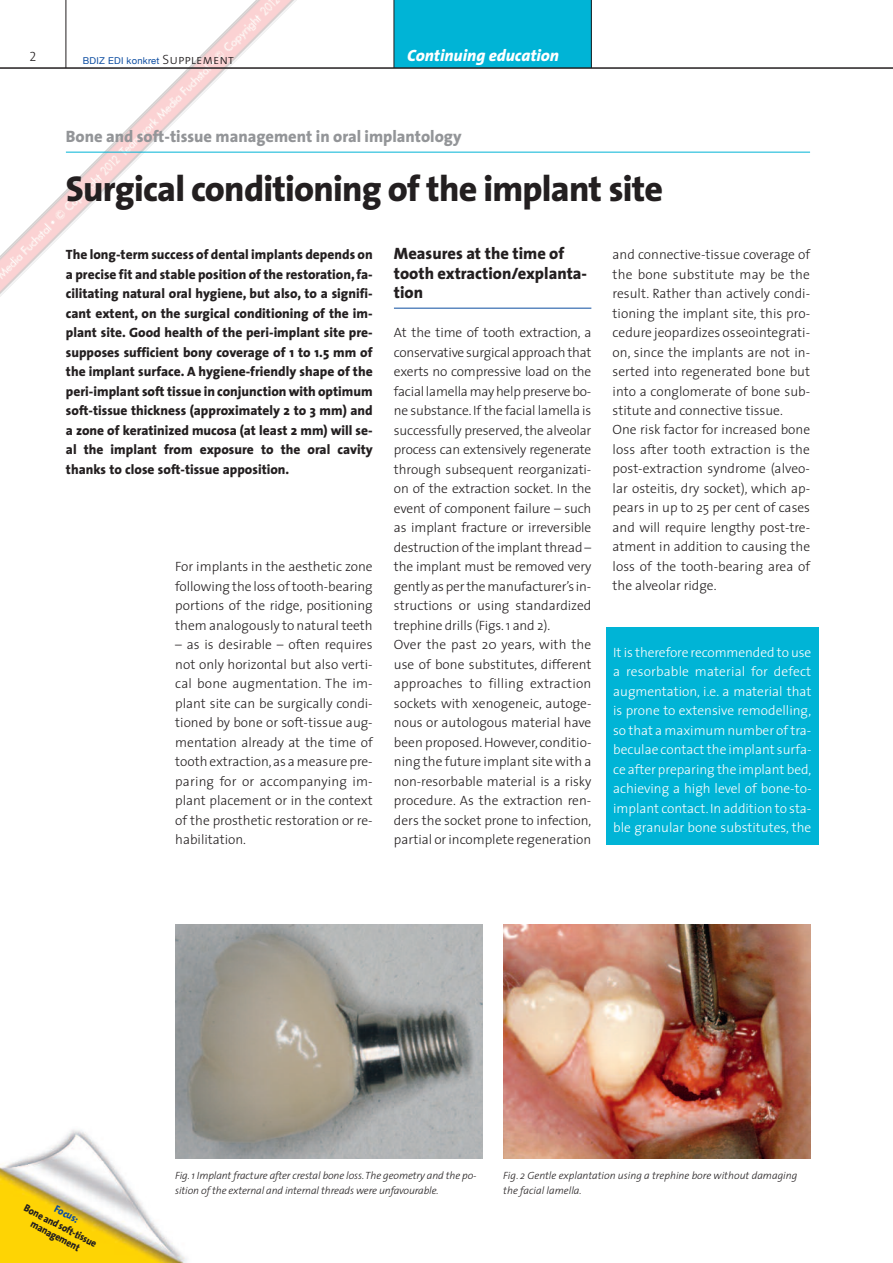
<style>
.page{position:relative;width:893px;height:1263px;background:#fff}
.page>*{position:absolute;margin:0;border:0;box-sizing:border-box;transform-origin:0 0}
.t1{font:800 36px "The Sans";letter-spacing:-.02em;color:#231f20}
.t2{font:800 16.5px/19.5px "The Sans";color:#231f20}
.t3{font:800 16.5px "The Sans";color:#939598}
.t4{font:italic 800 16.5px "The Sans";color:#fff}
.t5{font:300 13.5px/19.5px "The Sans";color:#231f20;text-align:justify}
.t6{font:800 13.5px/19.5px "The Sans";color:#231f20;text-align:justify}
.t7{font:300 13.5px/19.5px "The Sans";color:#fff;text-align:justify}
.t8{font:13.5px "The Sans Light Caps";color:#231f20}
.t9{font:italic 300 10.5px/15px "The Sans";letter-spacing:-.01em;color:#231f20}
.t10{font:800 10.5px "The Sans";color:#231f20;scale:.9 1}
.t11{font:800 10.5px "The Sans";color:#0d4da1;scale:.94 1}
.t12{font:9.45px "Helvetica Neue";letter-spacing:.03em;color:#0d4da1}
.s1{font-family:"The Sans Light Caps";font-size:13.5px;color:#231f20}
</style>
<div class="page">
<img style="left:0;top:0;width:320px;height:297px">
<img style="left:0;top:1129px;width:187px;height:134px">
<div style="left:394px;top:0;width:197px;height:68px;background:#00b4d6"></div>
<div style="left:606px;top:627px;width:213px;height:218px;background:#00b4d6"></div>
<hr style="left:394px;top:0;width:1px;height:68px;background:#231f20">
<hr style="left:591px;top:0;width:1px;height:68px;background:#231f20">
<hr style="left:66px;top:0;width:1px;height:68px;background:#231f20">
<hr style="left:0;top:68px;width:893px;height:1px;background:#231f20">
<hr style="left:66px;top:152px;width:744px;height:1px;background:#00b4d6">
<hr style="left:394px;top:308px;width:197px;height:1px;background:#0d4da1">
<img style="left:175px;top:925px;width:307px;height:234px">
<img style="left:503px;top:925px;width:307px;height:234px">
<p class="t8" style="left:30px;top:52px;width:8px">2</p>
<p class="t12" style="left:83px;top:55px;width:152px">BDIZ EDI konkret <span class="s1">Supplement</span></p>
<p class="t4" style="left:407px;top:49px;width:153px">Continuing education</p>
<p class="t3" style="left:66px;top:130px;width:397px">Bone and soft-tissue management in oral implantology</p>
<h1 class="t1" style="left:66px;top:174px;width:599px">Surgical conditioning of the implant site</h1>
<p class="t6" style="left:66px;top:246px;width:308px">The long-term success of dental implants depends on a precise fit and stable position of the restoration, fa&shy;cilitating natural oral hygiene, but also, to a signifi&shy;cant extent, on the surgical conditioning of the im&shy;plant site. Good health of the peri-implant site pre&shy;supposes sufficient bony coverage of 1 to 1.5 mm of the implant surface. A hygiene-friendly shape of the peri-implant soft tissue in conjunction with optimum soft-tissue thickness (approximately 2 to 3 mm) and a zone of keratinized mucosa (at least 2 mm) will se&shy;al the implant from exposure to the oral cavity thanks to close soft-tissue apposition.</p>
<p class="t5" style="left:175px;top:558px;width:199px">For implants in the aesthetic zone following the loss of tooth-bearing portions of the ridge, positioning them analogously to natural teeth</p>
<p class="t5" style="left:175px;top:636px;width:199px">– as is desirable – often requires not only horizontal but also verti&shy;cal bone augmentation. The im&shy;plant site can be surgically condi&shy;tioned by bone or soft-tissue aug&shy;mentation already at the time of tooth extraction, as a measure pre&shy;paring for or accompanying im&shy;plant placement or in the context of the prosthetic restoration or re&shy;habilitation.</p>
<p class="t2" style="left:394px;top:245px;width:195px">Measures at the time of tooth extraction/explanta&shy;tion</p>
<p class="t5" style="left:394px;top:324px;width:199px;text-align:left">At the time of tooth extraction, a conservative surgical approach that exerts no compressive load on the facial lamella may help preserve bo&shy;ne substance. If the facial lamella is successfully preserved, the alveolar process can extensively regenerate through subsequent reorganizati&shy;on of the extraction socket. In the event of component failure – such as implant fracture or irreversible destruction of the implant thread – the implant must be removed very gently as per the manufacturer’s in&shy;structions or using standardized trephine drills (Figs. 1 and 2).<br>Over the past 20 years, with the use of bone substitutes, different approaches to filling extraction sockets with xenogeneic, autoge&shy;nous or autologous material have been proposed. However, conditio&shy;ning the future implant site with a non-resorbable material is a risky procedure. As the extraction ren&shy;ders the socket prone to infection, partial or incomplete regeneration</p>
<p class="t5" style="left:613px;top:246px;width:199px;text-align:left">and connective-tissue coverage of the bone substitute may be the result. Rather than actively condi&shy;tioning the implant site, this pro&shy;cedure jeopardizes osseointegrati&shy;on, since the implants are not in - serted into regenerated bone but into a conglomerate of bone sub&shy;stitute and connective tissue.<br>One risk factor for increased bone loss after tooth extraction is the post-extraction syndrome (alveo&shy;lar osteitis, dry socket), which ap&shy;pears in up to 25 per cent of cases and will require lengthy post-tre&shy;atment in addition to causing the loss of the tooth-bearing area of the alveolar ridge.</p>
<p class="t7" style="left:613px;top:644px;width:200px">It is therefore recommended to use a resorbable material for defect augmentation, i.e. a material that is prone to extensive remodelling, so that a maximum number of tra&shy;beculae contact the implant surfa&shy;ce after preparing the implant bed, achieving a high level of bone-to&shy;implant contact. In addition to sta&shy;ble granular bone substitutes, the</p>
<p class="t10" style="left:26px;top:1204px;width:91px;rotate:27deg">Bone and soft-tissue</p>
<p class="t11" style="left:57px;top:1204px;width:29px;rotate:27deg">Focus:</p>
<p class="t10" style="left:33px;top:1220px;width:61px;rotate:27deg">management</p>
<p class="t9" style="left:175px;top:1169px;width:303px">Fig. 1 Implant fracture after crestal bone loss. The geometry and the po&shy;sition of the external and internal threads were unfavourable.</p>
<p class="t9" style="left:503px;top:1169px;width:296px">Fig. 2 Gentle explantation using a trephine bore without damaging the facial lamella.</p>
</div>
